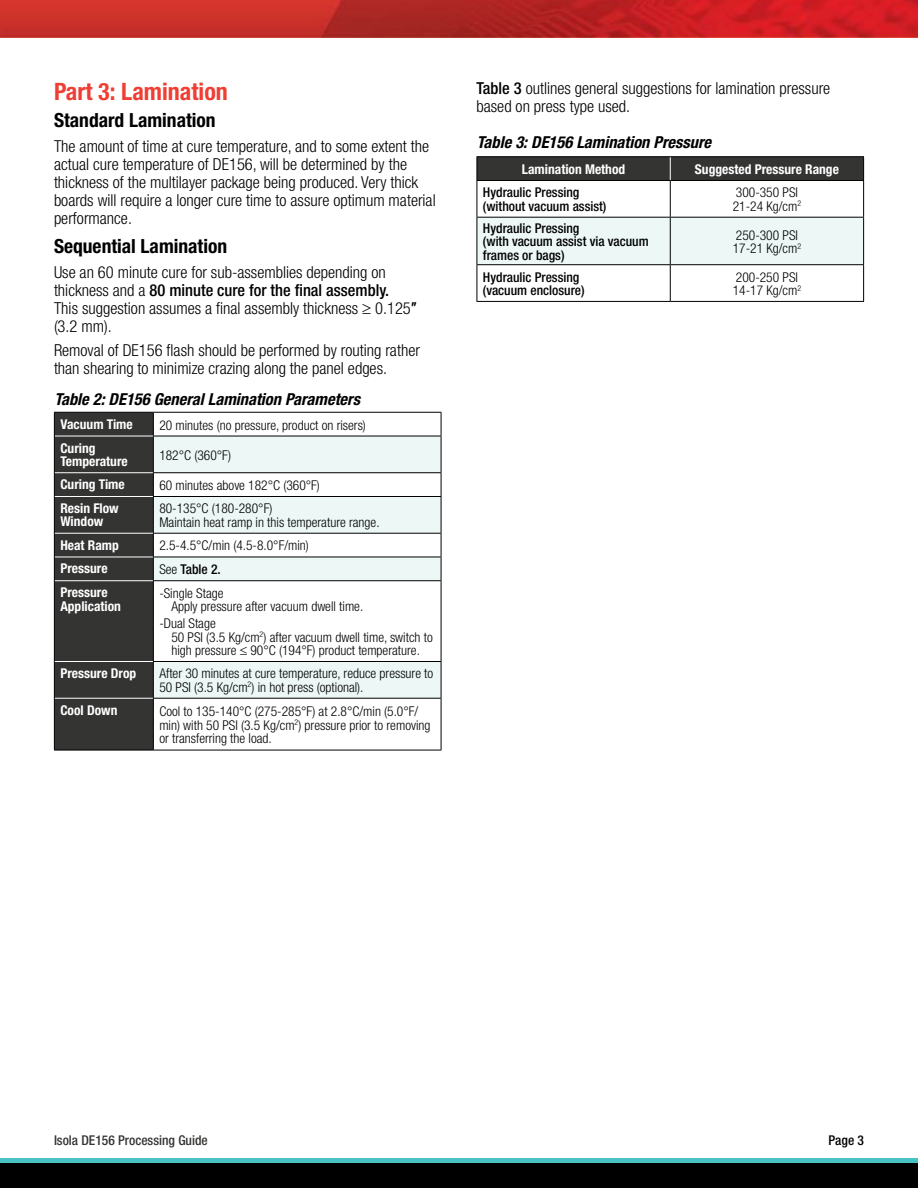
<style>
.page{position:relative;width:918px;height:1188px;background:#fff}
.page>*{position:absolute;margin:0;border:0;box-sizing:border-box;transform-origin:0 0}
.t1{font:700 condensed 24px "Helvetica Neue";color:#ef3e33}
.t2{font:700 condensed 19.5px "Helvetica Neue";color:#000}
.t3{font:300 condensed 16.5px/18px "Helvetica Neue";color:#000}
.t4{font:italic 700 condensed 16.5px "Helvetica Neue";color:#000}
.t5{font:300 condensed 13.5px/13.5px "Helvetica Neue";color:#000}
.t6{font:700 condensed 13.5px/13.5px "Helvetica Neue";color:#fff}
.t7{font:500 condensed 13.5px/13.5px "Helvetica Neue";color:#000}
.t8{font:500 condensed 13.5px "Helvetica Neue";color:#343433}
.s1{font-weight:500}
.s2{font-family:"Arial";font-weight:400;font-stretch:normal}
.s3{font-weight:300}
</style>
<div class="page">
<div style="left:0;top:1163px;width:918px;height:25px;background:#000"></div>
<div style="left:0;top:1158px;width:918px;height:5px;background:#48c2c5"></div>
<img style="left:0;top:0;width:918px;height:38px">
<div style="left:153px;top:436px;width:288px;height:37px;background:#ecf7f6"></div>
<svg style="left:154px;top:497px;width:287px;height:201px"></svg>
<hr style="left:153px;top:436px;width:288px;height:1px;background:#000">
<hr style="left:153px;top:472px;width:288px;height:1px;background:#000">
<hr style="left:153px;top:496px;width:288px;height:1px;background:#000">
<hr style="left:153px;top:533px;width:288px;height:1px;background:#000">
<hr style="left:153px;top:557px;width:288px;height:1px;background:#000">
<hr style="left:153px;top:580px;width:288px;height:1px;background:#000">
<hr style="left:153px;top:661px;width:288px;height:1px;background:#000">
<hr style="left:153px;top:698px;width:288px;height:1px;background:#000">
<hr style="left:153px;top:412px;width:288px;height:1px;background:#000">
<svg style="left:441px;top:413px;width:1px;height:23px"></svg>
<hr style="left:441px;top:436px;width:1px;height:36px;background:#000">
<svg style="left:441px;top:473px;width:1px;height:23px"></svg>
<hr style="left:441px;top:497px;width:1px;height:36px;background:#000">
<svg style="left:441px;top:534px;width:1px;height:46px"></svg>
<hr style="left:441px;top:581px;width:1px;height:80px;background:#000">
<hr style="left:441px;top:662px;width:1px;height:36px;background:#000">
<hr style="left:441px;top:699px;width:1px;height:51px;background:#000">
<hr style="left:153px;top:750px;width:288px;height:1px;background:#000">
<div style="left:54px;top:412px;width:100px;height:338px;background:#343433"></div>
<hr style="left:54px;top:581px;width:1px;height:81px;background:#000">
<hr style="left:153px;top:581px;width:1px;height:80px;background:#000">
<hr style="left:54px;top:662px;width:1px;height:36px;background:#000">
<hr style="left:153px;top:662px;width:1px;height:36px;background:#000">
<hr style="left:54px;top:698px;width:1px;height:52px;background:#000">
<hr style="left:153px;top:699px;width:1px;height:51px;background:#000">
<hr style="left:54px;top:750px;width:99px;height:1px;background:#000">
<div style="left:478px;top:218px;width:385px;height:46px;background:#ecf7f6"></div>
<hr style="left:477px;top:156px;width:193px;height:1px;background:#000">
<hr style="left:670px;top:156px;width:194px;height:1px;background:#000">
<div style="left:477px;top:157px;width:387px;height:23px;background:#343433"></div>
<hr style="left:477px;top:180px;width:193px;height:1px;background:#000">
<hr style="left:477px;top:181px;width:1px;height:36px;background:#000">
<hr style="left:670px;top:180px;width:194px;height:1px;background:#000">
<hr style="left:670px;top:181px;width:1px;height:36px;background:#000">
<hr style="left:863px;top:181px;width:1px;height:36px;background:#000">
<hr style="left:477px;top:217px;width:193px;height:1px;background:#000">
<hr style="left:477px;top:218px;width:1px;height:46px;background:#000">
<hr style="left:670px;top:217px;width:194px;height:1px;background:#000">
<hr style="left:670px;top:218px;width:1px;height:46px;background:#000">
<hr style="left:863px;top:218px;width:1px;height:46px;background:#000">
<hr style="left:477px;top:264px;width:193px;height:1px;background:#000">
<hr style="left:477px;top:265px;width:1px;height:36px;background:#000">
<hr style="left:670px;top:264px;width:194px;height:1px;background:#000">
<hr style="left:670px;top:265px;width:1px;height:36px;background:#000">
<hr style="left:863px;top:265px;width:1px;height:36px;background:#000">
<hr style="left:477px;top:301px;width:193px;height:1px;background:#000">
<hr style="left:670px;top:301px;width:194px;height:1px;background:#000">
<h1 class="t1" style="left:54px;top:77px;width:175px">Part 3: Lamination</h1>
<h2 class="t2" style="left:54px;top:108px;width:163px">Standard Lamination</h2>
<p class="t3" style="left:54px;top:137px;width:383px">The amount of time at cure temperature, and to some extent the actual cure temperature of DE156, will be determined by the thickness of the multilayer package being produced. Very thick boards will require a longer cure time to assure optimum material performance.</p>
<h2 class="t2" style="left:54px;top:234px;width:175px">Sequential Lamination</h2>
<p class="t3" style="left:54px;top:263px;width:364px">Use an 60 minute cure for sub-assemblies depending on thickness and a <span class="s1">80 minute cure for the final assembly.<br></span>This suggestion assumes a final assembly thickness ≥ 0.125<span class="s2">″ </span>(3.2 mm).</p>
<p class="t3" style="left:54px;top:341px;width:367px">Removal of DE156 flash should be performed by routing rather than shearing to minimize crazing along the panel edges.</p>
<p class="t4" style="left:54px;top:390px;width:307px">Table 2: DE156 General Lamination Parameters</p>
<p class="t6" style="left:60px;top:417px;width:74px">Vacuum Time</p>
<p class="t5" style="left:159px;top:418px;width:208px">20 minutes (no pressure, product on risers)</p>
<p class="t6" style="left:60px;top:441px;width:69px">Curing<br>Temperature</p>
<p class="t5" style="left:159px;top:448px;width:73px">182°C (360°F)</p>
<p class="t6" style="left:60px;top:477px;width:66px">Curing Time</p>
<p class="t5" style="left:159px;top:478px;width:162px">60 minutes above 182°C (360°F)</p>
<p class="t6" style="left:60px;top:501px;width:60px">Resin Flow<br>Window</p>
<p class="t5" style="left:159px;top:502px;width:222px">80-135°C (180-280°F)<br>Maintain heat ramp in this temperature range.</p>
<p class="t6" style="left:60px;top:538px;width:60px">Heat Ramp</p>
<p class="t5" style="left:159px;top:539px;width:151px">2.5-4.5°C/min (4.5-8.0°F/min)</p>
<p class="t6" style="left:60px;top:562px;width:49px">Pressure</p>
<p class="t7" style="left:159px;top:563px;width:63px"><span class="s3">See</span> Table 2.</p>
<p class="t6" style="left:60px;top:585px;width:62px">Pressure<br>Application</p>
<p class="t5" style="left:171px;top:586px;width:193px;text-indent:-12px">-Single Stage<br>Apply pressure after vacuum dwell time.</p>
<p class="t5" style="left:171px;top:616px;width:263px;text-indent:-12px">-Dual Stage<br>50 PSI (3.5 Kg/cm<sup>2</sup>) after vacuum dwell time, switch to high pressure ≤ 90°C (194°F) product temperature.</p>
<p class="t6" style="left:60px;top:666px;width:77px">Pressure Drop</p>
<p class="t5" style="left:159px;top:667px;width:275px">After 30 minutes at cure temperature, reduce pressure to<br>50 PSI (3.5 Kg/cm<sup>2</sup>) in hot press (optional).</p>
<p class="t6" style="left:60px;top:703px;width:59px">Cool Down</p>
<p class="t5" style="left:159px;top:704px;width:273px">Cool to 135-140°C (275-285°F) at 2.8°C/min (5.0°F/ min) with 50 PSI (3.5 Kg/cm<sup>2</sup>) pressure prior to removing or transferring the load.</p>
<p class="t3" style="left:477px;top:79px;width:355px"><span class="s1">Table 3</span> outlines general suggestions for lamination pressure based on press type used.</p>
<p class="t4" style="left:477px;top:132px;width:236px">Table 3: DE156 Lamination Pressure</p>
<p class="t6" style="left:522px;top:162px;width:105px">Lamination Method</p>
<p class="t6" style="left:695px;top:162px;width:145px">Suggested Pressure Range</p>
<p class="t7" style="left:483px;top:186px;width:125px">Hydraulic Pressing (without vacuum assist)</p>
<p class="t5" style="left:733px;top:186px;width:70px">300-350 PSI<br>21-24 Kg/cm<sup>2</sup></p>
<p class="t7" style="left:483px;top:221px;width:167px">Hydraulic Pressing<br>(with vacuum assist via vacuum frames or bags)</p>
<p class="t5" style="left:733px;top:228px;width:70px">250-300 PSI<br>17-21 Kg/cm<sup>2</sup></p>
<p class="t7" style="left:483px;top:270px;width:103px">Hydraulic Pressing (vacuum enclosure)</p>
<p class="t5" style="left:733px;top:270px;width:70px">200-250 PSI<br>14-17 Kg/cm<sup>2</sup></p>
<p class="t8" style="left:54px;top:1132px;width:155px">Isola DE156 Processing Guide</p>
<p class="t7" style="left:829px;top:1133px;width:37px">Page 3</p>
</div>
